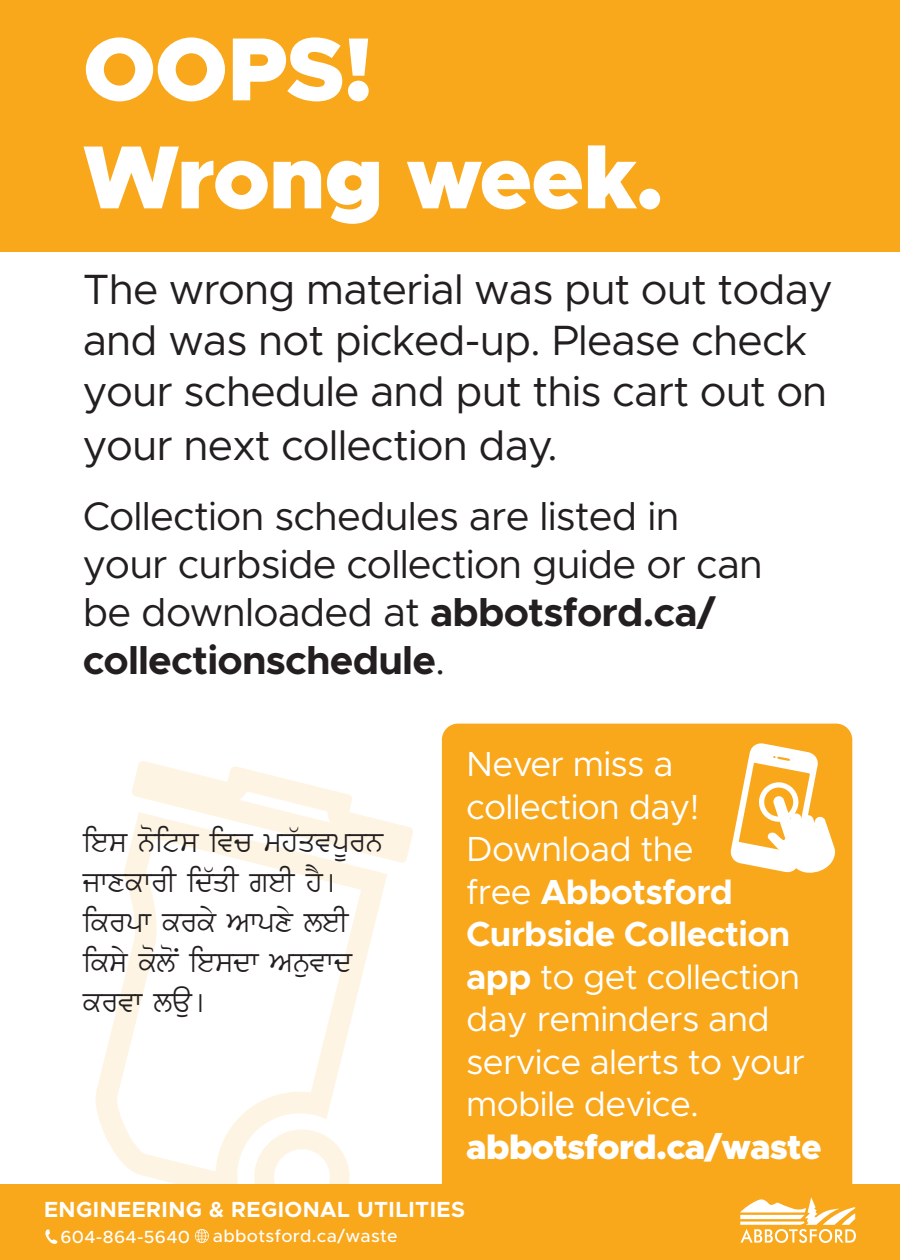
<style>
.page{position:relative;width:900px;height:1260px;background:#fff}
.page>*{position:absolute;margin:0;border:0;box-sizing:border-box;transform-origin:0 0}
.t1{font:900 90px/108px "Metropolis";letter-spacing:-.015em;color:#fff}
.t2{font:42.5px/52px "Metropolis";letter-spacing:-.02em;color:#231f20}
.t3{font:40px/48px "Metropolis";letter-spacing:-.02em;color:#231f20}
.t4{font:35px/42.5px "Metropolis";letter-spacing:-.02em;color:#fff}
.t5{font:900 35px "Metropolis";letter-spacing:-.02em;color:#fff}
.t6{font:30px/40px "Anmol Lipi";letter-spacing:-.02em;color:#231f20}
.t7{font:700 22px "Metropolis";letter-spacing:.02em;color:#fff}
.t8{font:500 17.75px "Metropolis";letter-spacing:.02em;color:#fff}
.s1{font-weight:700}
</style>
<div class="page">
<div style="left:0;top:0;width:900px;height:252px;background:#f9a71b"></div>
<div style="left:442px;top:724px;width:410px;height:460px;background:#f9a71b"></div>
<svg style="left:730px;top:743px;width:106px;height:135px"></svg>
<svg style="left:96px;top:845px;width:291px;height:339px"></svg>
<svg style="left:131px;top:761px;width:282px;height:102px"></svg>
<svg style="left:249px;top:1125px;width:106px;height:59px"></svg>
<div style="left:0;top:1184px;width:900px;height:76px;background:#f9a71b"></div>
<svg style="left:740px;top:1197px;width:116px;height:46px"></svg>
<svg style="left:45px;top:1229px;width:13px;height:15px"></svg>
<svg style="left:195px;top:1229px;width:14px;height:14px"></svg>
<p class="t1" style="left:83px;top:15px;width:583px">OOPS!<br>Wrong week.</p>
<p class="t2" style="left:83px;top:263px;width:752px">The wrong material was put out today and was not picked-up. Please check your schedule and put this cart out on your next collection day.</p>
<p class="t3" style="left:83px;top:492px;width:682px">Collection schedules are listed in your curbside collection guide or can be downloaded at <span class="s1">abbotsford.ca/ collectionschedule</span>.</p>
<p class="t6" style="left:83px;top:823px;width:302px">IES NOITS IVC MH`QVPURN<br>JWXKWRI ID`QI GEI HY[<br>IKRPW KRKYAWPXYLEI<br>IKSYKOLON IESDW ANUVWD<br>KRVW LAU[</p>
<p class="t4" style="left:466px;top:743px;width:340px">Never miss a collection day!<br>Download the<br>free <span class="s1">Abbotsford<br>Curbside Collection app</span> to get collection day reminders and service alerts to your mobile device.</p>
<p class="t5" style="left:466px;top:1124px;width:357px">abbotsford.ca/waste</p>
<p class="t7" style="left:44px;top:1196px;width:422px">ENGINEERING &amp; REGIONAL UTILITIES</p>
<p class="t8" style="left:60px;top:1226px;width:131px">604-864-5640</p>
<p class="t8" style="left:213px;top:1225px;width:186px">abbotsford.ca/waste</p>
</div>
